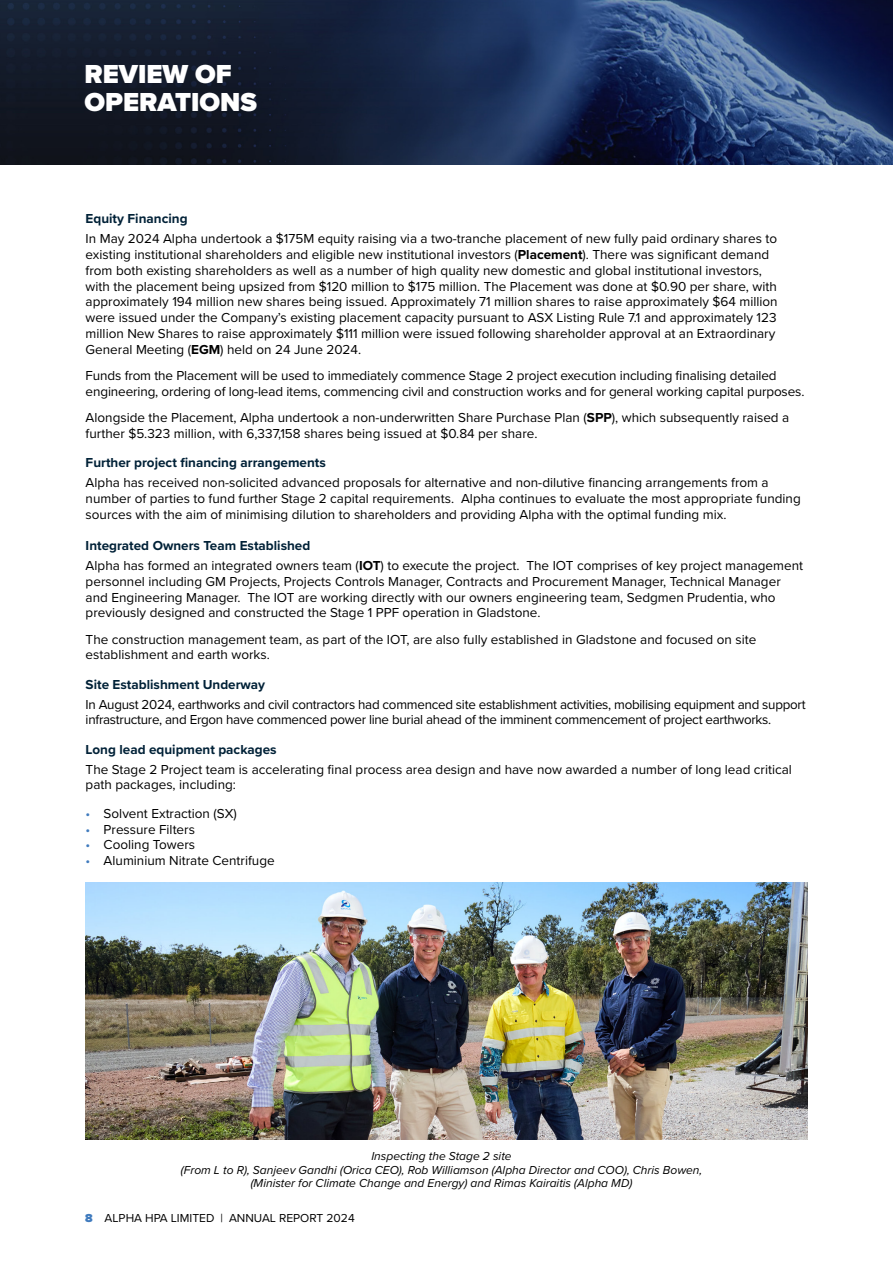
<style>
.page{position:relative;width:893px;height:1263px;background:#fff}
.page>*{position:absolute;margin:0;border:0;box-sizing:border-box;transform-origin:0 0}
.t1{font:900 27px/28.5px "Proxima Nova";color:#fff}
.t2{font:13.5px/15.8px "Proxima Nova";color:#000}
.t3{font:13.5px/15.8px "Proxima Nova";letter-spacing:-.02em;color:#000}
.t4{font:700 13.5px "Proxima Nova";color:#002137}
.t5{font:italic 12px/13.5px "Proxima Nova";color:#000;text-align:center}
.t6{font:12px "Proxima Nova";color:#000}
.s1{font-weight:700}
.s2{font-weight:700;color:#002137}
.s3{color:#407bbe}
.s4{font-weight:900;color:#407bbe}
</style>
<div class="page">
<img style="left:0;top:0;width:893px;height:165px">
<img style="left:86px;top:882px;width:722px;height:258px">
<h1 class="t1" style="left:85px;top:59px;width:174px">REVIEW OF<br>OPERATIONS</h1>
<p class="t4" style="left:86px;top:209px;width:103px">Equity Financing</p>
<p class="t2" style="left:86px;top:230px;width:694px">In May 2024 Alpha undertook a $175M equity raising via a two-tranche placement of new fully paid ordinary shares to existing institutional shareholders and eligible new institutional investors (<span class="s1">Placement</span>). There was significant demand from both existing shareholders as well as a number of high quality new domestic and global institutional investors, with the placement being upsized from $120 million to $175 million. The Placement was done at $0.90 per share, with approximately 194 million new shares being issued. Approximately 71 million shares to raise approximately $64 million were issued under the Company’s existing placement capacity pursuant to ASX Listing Rule 7.1 and approximately 123 million New Shares to raise approximately $111 million were issued following shareholder approval at an Extraordinary General Meeting (<span class="s1">EGM</span>) held on 24 June 2024.</p>
<p class="t2" style="left:86px;top:367px;width:720px">Funds from the Placement will be used to immediately commence Stage 2 project execution including finalising detailed engineering, ordering of long-lead items, commencing civil and construction works and for general working capital purposes.</p>
<p class="t2" style="left:86px;top:409px;width:705px">Alongside the Placement, Alpha undertook a non-underwritten Share Purchase Plan (<span class="s1">SPP</span>), which subsequently raised a further $5.323 million, with 6,337,158 shares being issued at $0.84 per share.</p>
<p class="t4" style="left:86px;top:453px;width:242px">Further project financing arrangements</p>
<p class="t2" style="left:86px;top:474px;width:717px">Alpha has received non-solicited advanced proposals for alternative and non-dilutive financing arrangements from a number of parties to fund further Stage 2 capital requirements. Alpha continues to evaluate the most appropriate funding sources with the aim of minimising dilution to shareholders and providing Alpha with the optimal funding mix.</p>
<p class="t2" style="left:86px;top:535px;width:719px;line-height:20px"><span class="s2">Integrated Owners Team Established<br></span>Alpha has formed an integrated owners team (<span class="s1">IOT</span>) to execute the project. The IOT comprises of key project management</p>
<p class="t2" style="left:86px;top:573px;width:697px">personnel including GM Projects, Projects Controls Manager, Contracts and Procurement Manager, Technical Manager and Engineering Manager. The IOT are working directly with our owners engineering team, Sedgmen Prudentia, who previously designed and constructed the Stage 1 PPF operation in Gladstone.</p>
<p class="t2" style="left:86px;top:631px;width:672px">The construction management team, as part of the IOT, are also fully established in Gladstone and focused on site establishment and earth works.</p>
<p class="t4" style="left:86px;top:674px;width:181px">Site Establishment Underway</p>
<p class="t3" style="left:86px;top:696px;width:721px">In August 2024, earthworks and civil contractors had commenced site establishment activities, mobilising equipment and support infrastructure, and Ergon have commenced power line burial ahead of the imminent commencement of project earthworks.</p>
<p class="t4" style="left:86px;top:739px;width:193px">Long lead equipment packages</p>
<p class="t2" style="left:86px;top:761px;width:708px">The Stage 2 Project team is accelerating final process area design and have now awarded a number of long lead critical path packages, including:</p>
<p class="t2" style="left:86px;top:805px;width:153px"><span class="s3">•</span> Solvent Extraction (SX)</p>
<p class="t2" style="left:86px;top:821px;width:111px"><span class="s3">•</span> Pressure Filters</p>
<p class="t2" style="left:86px;top:836px;width:111px"><span class="s3">•</span> Cooling Towers</p>
<p class="t2" style="left:86px;top:852px;width:191px"><span class="s3">•</span> Aluminium Nitrate Centrifuge</p>
<p class="t5" style="left:181px;top:1149px;width:523px">Inspecting the Stage 2 site<br>(From L to R), Sanjeev Gandhi (Orica CEO), Rob Williamson (Alpha Director and COO), Chris Bowen, (Minister for Climate Change and Energy) and Rimas Kairaitis (Alpha MD)</p>
<p class="t6" style="left:85px;top:1209px;width:271px"><span class="s4">8</span> ALPHA HPA LIMITED | ANNUAL REPORT 2024</p>
</div>
